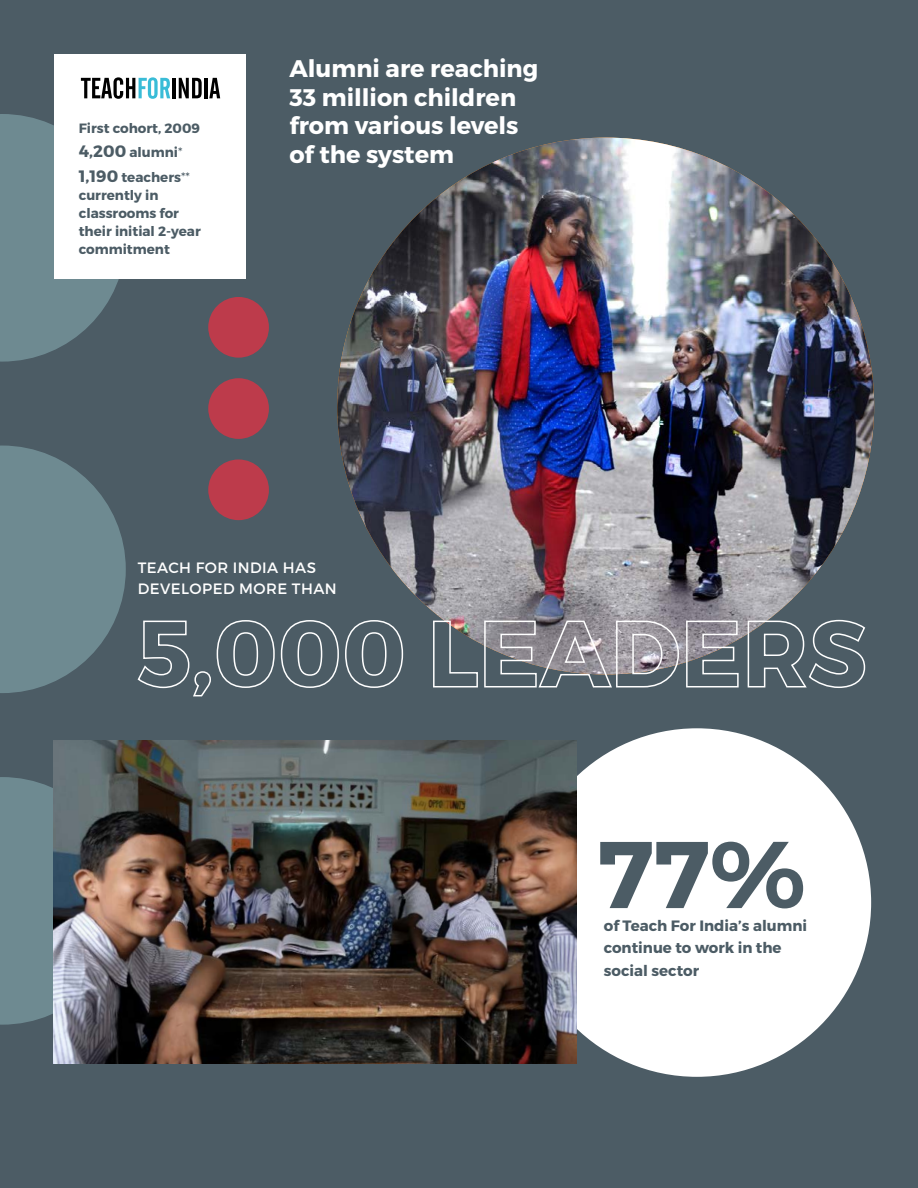
<style>
.page{position:relative;width:918px;height:1188px;background:#4c5c65}
.page>*{position:absolute;margin:0;border:0;box-sizing:border-box;transform-origin:0 0}
.t1{font:700 94.5px "Montserrat";color:#4c5c65}
.t2{font:700 24px/28.5px "Montserrat";color:#fff}
.t3{font:700 15px/22.5px "Montserrat";color:#4c5c65}
.t4{font:15px/21px "Montserrat";letter-spacing:.03em;color:#fff}
.t5{font:700 13.5px/18px "Montserrat";color:#4c5c65}
.s1{font-size:16.5px}
.s2{font-weight:300}
</style>
<div class="page">
<img style="left:337px;top:138px;width:537px;height:536px;border-radius:268px">
<div style="left:523px;top:728px;width:348px;height:349px;background:#fff;border-radius:50%"></div>
<div style="left:208px;top:378px;width:61px;height:61px;background:#bd3b4b;border-radius:50%"></div>
<svg style="left:0;top:446px;width:126px;height:247px"></svg>
<div style="left:208px;top:297px;width:61px;height:61px;background:#bd3b4b;border-radius:50%"></div>
<svg style="left:0;top:114px;width:119px;height:248px"></svg>
<div style="left:208px;top:459px;width:61px;height:61px;background:#bd3b4b;border-radius:50%"></div>
<div style="left:0;top:777px;width:54px;height:248px;background:#6e8a91"></div>
<img style="left:54px;top:741px;width:523px;height:322px">
<div style="left:54px;top:54px;width:192px;height:225px;background:#fff"></div>
<svg style="left:81px;top:77px;width:89px;height:22px"></svg>
<hr style="left:172px;top:78px;width:4px;height:20px;background:#000">
<svg style="left:179px;top:78px;width:23px;height:20px"></svg>
<hr style="left:204px;top:78px;width:4px;height:20px;background:#000">
<svg style="left:209px;top:78px;width:11px;height:20px"></svg>
<svg style="left:137px;top:619px;width:729px;height:78px"></svg>
<p class="t5" style="left:79px;top:116px;width:123px;line-height:24.8px">First cohort, 2009<br><span class="s1">4,200</span> alumni<span class="s2">*<br></span><span class="s1">1,190</span> teachers<span class="s2">**</span></p>
<p class="t5" style="left:79px;top:186px;width:124px">currently in classrooms for their initial 2-year commitment</p>
<h2 class="t2" style="left:289px;top:55px;width:250px">Alumni are reaching<br>33 million children from various levels of the system</h2>
<p class="t4" style="left:138px;top:557px;width:201px">TEACH FOR INDIA HAS<br>DEVELOPED MORE THAN</p>
<h1 class="t1" style="left:597px;top:816px;width:210px">77%</h1>
<p class="t3" style="left:604px;top:914px;width:205px">of Teach For India’s alumni continue to work in the social sector</p>
</div>
